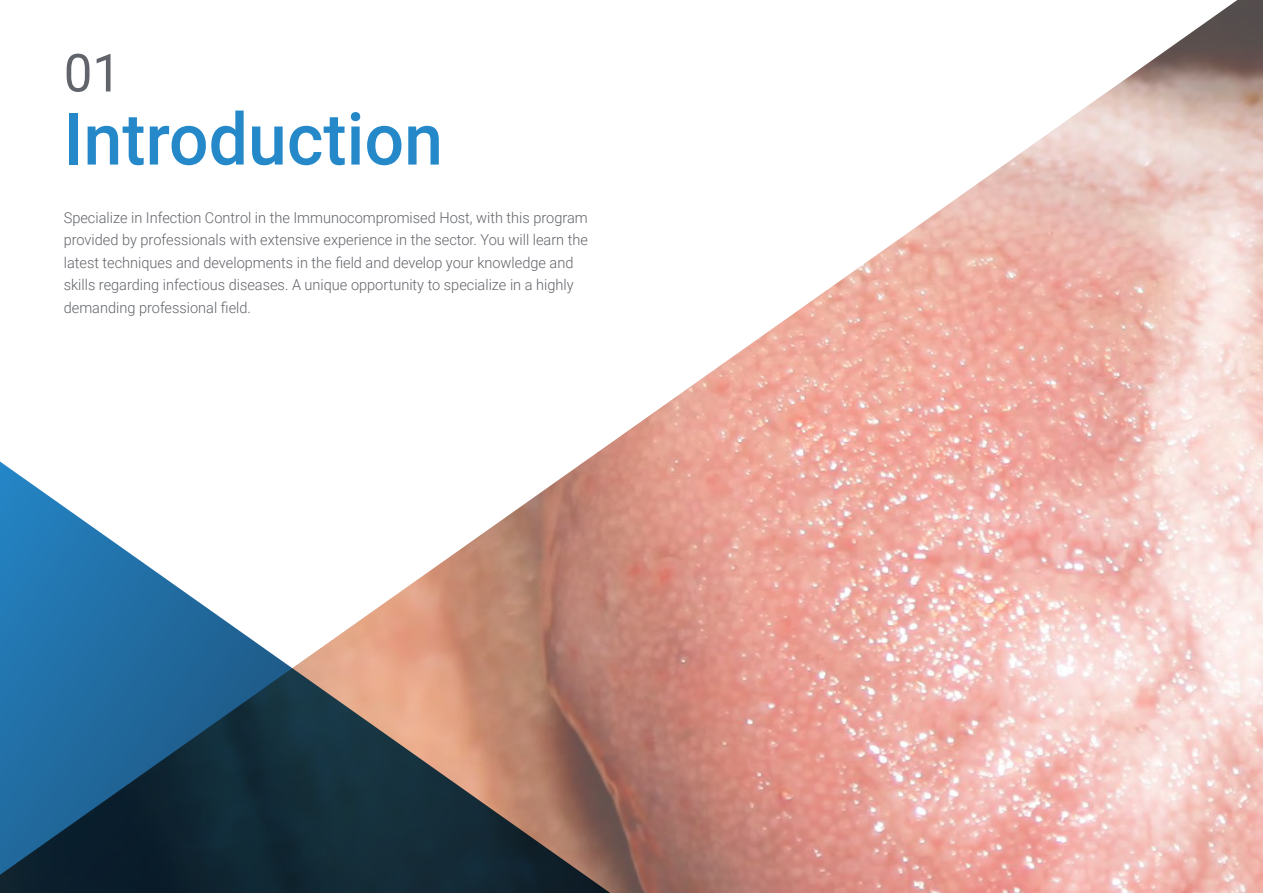
<style>
.page{position:relative;width:1263px;height:893px;background:#fff}
.page>*{position:absolute;margin:0;border:0;box-sizing:border-box;transform-origin:0 0}
.t1{font:500 72px "Roboto";color:#2488c9}
.t2{font:52.5px "Roboto";color:#61646a}
.t3{font:300 15px/22.5px "Roboto";color:#61646a}
</style>
<div class="page">
<img style="left:606px;top:0;width:657px;height:893px">
<svg style="left:0;top:446px;width:640px;height:447px"></svg>
<h2 class="t2" style="left:64px;top:36px;width:59px">01</h2>
<h1 class="t1" style="left:64px;top:89px;width:381px">Introduction</h1>
<p class="t3" style="left:64px;top:205px;width:526px">Specialize in Infection Control in the Immunocompromised Host, with this program provided by professionals with extensive experience in the sector. You will learn the latest techniques and developments in the field and develop your knowledge and skills regarding infectious diseases. A unique opportunity to specialize in a highly demanding professional field.</p>
</div>
